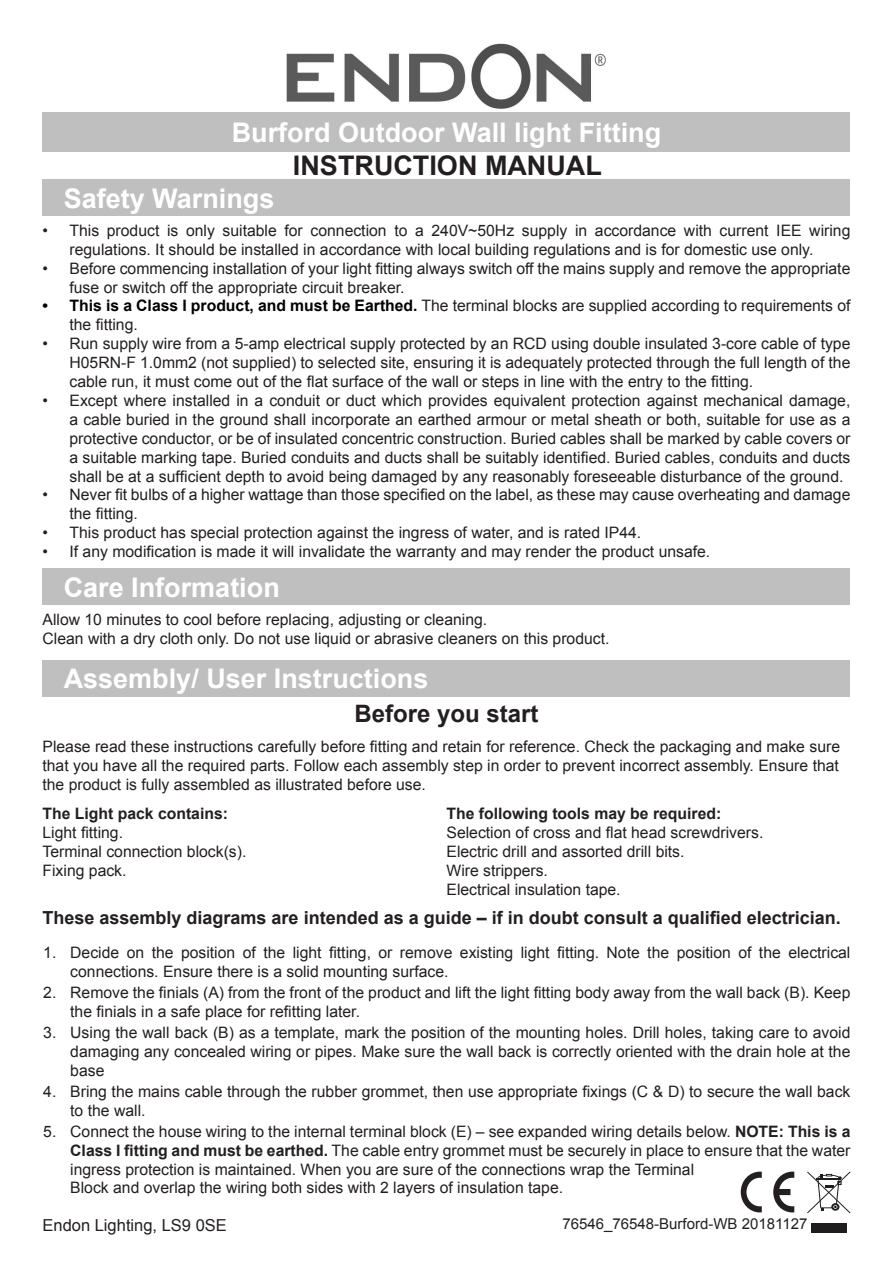
<style>
.page{position:relative;width:893px;height:1263px;background:#fff}
.page>*{position:absolute;margin:0;border:0;box-sizing:border-box;transform-origin:0 0}
.t1{font:700 27px "Arial";color:#fff}
.t2{font:700 27px "Arial";color:#231f20}
.t3{font:700 24px "Arial";color:#231f20}
.t4{font:700 18px "Arial";color:#231f20}
.t5{font:16.5px "Arial";color:#231f20}
.t6{font:15.75px/18.9px "Arial";color:#231f20}
.t7{font:700 15.75px "Arial";color:#231f20}
.t8{font:15px "Arial";color:#231f20}
.s1{font-weight:700;color:#000}
.s2{font-weight:700}
</style>
<div class="page">
<svg style="left:741px;top:1171px;width:21px;height:41px"></svg>
<svg style="left:773px;top:1171px;width:21px;height:41px"></svg>
<svg style="left:807px;top:1171px;width:43px;height:42px"></svg>
<div style="left:811px;top:1223px;width:36px;height:9px;background:#201d1e"></div>
<div style="left:43px;top:112px;width:807px;height:39px;background:#bfbfbf"></div>
<div style="left:43px;top:180px;width:807px;height:36px;background:#bfbfbf"></div>
<img style="left:286px;top:43px;width:320px;height:66px">
<div style="left:43px;top:660px;width:807px;height:36px;background:#bfbfbf"></div>
<div style="left:43px;top:569px;width:807px;height:36px;background:#bfbfbf"></div>
<p class="t1" style="left:232px;top:114px;width:431px">Burford Outdoor Wall light Fitting</p>
<p class="t1" style="left:64px;top:180px;width:212px">Safety Warnings</p>
<p class="t2" style="left:293px;top:148px;width:310px">INSTRUCTION MANUAL</p>
<p class="t6" style="left:70px;top:221px;width:782px;text-indent:-27px">• This product is only suitable for connection to a 240V~50Hz supply in accordance with current IEE wiring regulations. It should be installed in accordance with local building regulations and is for domestic use only.</p>
<p class="t6" style="left:70px;top:259px;width:782px;text-indent:-27px">• Before commencing installation of your light fitting always switch off the mains supply and remove the appropriate fuse or switch off the appropriate circuit breaker.</p>
<p class="t6" style="left:70px;top:297px;width:782px;text-indent:-27px"><span class="s1">• This is a Class I product, and must be Earthed.</span> The terminal blocks are supplied according to requirements of the fitting.</p>
<p class="t6" style="left:70px;top:334px;width:782px;text-align:justify;text-indent:-27px">• Run supply wire from a 5-amp electrical supply protected by an RCD using double insulated 3-core cable of type H05RN-F 1.0mm2 (not supplied) to selected site, ensuring it is adequately protected through the full length of the cable run, it must come out of the flat surface of the wall or steps in line with the entry to the fitting.</p>
<p class="t6" style="left:70px;top:391px;width:782px;text-align:justify;text-indent:-27px">• Except where installed in a conduit or duct which provides equivalent protection against mechanical damage, a cable buried in the ground shall incorporate an earthed armour or metal sheath or both, suitable for use as a protective conductor, or be of insulated concentric construction. Buried cables shall be marked by cable covers or a suitable marking tape. Buried conduits and ducts shall be suitably identified. Buried cables, conduits and ducts shall be at a sufficient depth to avoid being damaged by any reasonably foreseeable disturbance of the ground.</p>
<p class="t6" style="left:70px;top:486px;width:782px;text-indent:-27px">• Never fit bulbs of a higher wattage than those specified on the label, as these may cause overheating and damage the fitting.</p>
<p class="t6" style="left:43px;top:523px;width:600px">• This product has special protection against the ingress of water, and is rated IP44.</p>
<p class="t6" style="left:43px;top:542px;width:669px">• If any modification is made it will invalidate the warranty and may render the product unsafe.</p>
<p class="t1" style="left:64px;top:569px;width:218px">Care Information</p>
<p class="t6" style="left:43px;top:610px;width:446px">Allow 10 minutes to cool before replacing, adjusting or cleaning.</p>
<p class="t6" style="left:43px;top:629px;width:568px">Clean with a dry cloth only. Do not use liquid or abrasive cleaners on this product.</p>
<p class="t1" style="left:64px;top:661px;width:366px">Assembly/ User Instructions</p>
<p class="t3" style="left:354px;top:698px;width:186px">Before you start</p>
<p class="t6" style="left:43px;top:737px;width:799px;text-align:justify">Please read these instructions carefully before fitting and retain for reference. Check the packaging and make sure that you have all the required parts. Follow each assembly step in order to prevent incorrect assembly. Ensure that the product is fully assembled as illustrated before use.</p>
<p class="t7" style="left:43px;top:803px;width:187px">The Light pack contains:</p>
<p class="t6" style="left:43px;top:823px;width:82px">Light fitting.</p>
<p class="t6" style="left:43px;top:842px;width:205px">Terminal connection block(s).</p>
<p class="t6" style="left:43px;top:861px;width:86px">Fixing pack.</p>
<p class="t7" style="left:446px;top:803px;width:276px">The following tools may be required:</p>
<p class="t6" style="left:446px;top:823px;width:318px">Selection of cross and flat head screwdrivers.</p>
<p class="t6" style="left:446px;top:842px;width:240px">Electric drill and assorted drill bits.</p>
<p class="t6" style="left:446px;top:861px;width:103px">Wire strippers.</p>
<p class="t6" style="left:446px;top:880px;width:176px">Electrical insulation tape.</p>
<p class="t4" style="left:43px;top:905px;width:800px">These assembly diagrams are intended as a guide – if in doubt consult a qualified electrician.</p>
<p class="t6" style="left:70px;top:943px;width:782px;text-indent:-27px">1. Decide on the position of the light fitting, or remove existing light fitting. Note the position of the electrical connections. Ensure there is a solid mounting surface.</p>
<p class="t6" style="left:70px;top:983px;width:782px;text-indent:-27px">2. Remove the finials (A) from the front of the product and lift the light fitting body away from the wall back (B). Keep the finials in a safe place for refitting later.</p>
<p class="t6" style="left:70px;top:1023px;width:782px;text-align:justify;text-indent:-27px">3. Using the wall back (B) as a template, mark the position of the mounting holes. Drill holes, taking care to avoid damaging any concealed wiring or pipes. Make sure the wall back is correctly oriented with the drain hole at the base</p>
<p class="t6" style="left:70px;top:1082px;width:782px;text-indent:-27px">4. Bring the mains cable through the rubber grommet, then use appropriate fixings (C &amp; D) to secure the wall back to the wall.</p>
<p class="t6" style="left:70px;top:1122px;width:782px;text-indent:-27px">5. Connect the house wiring to the internal terminal block (E) – see expanded wiring details below. <span class="s2">NOTE: This is a Class I fitting and must be earthed.</span> The cable entry grommet must be securely in place to ensure that the water ingress protection is maintained. When you are sure of the connections wrap the Terminal<br>Block and overlap the wiring both sides with 2 layers of insulation tape.</p>
<p class="t5" style="left:43px;top:1214px;width:186px">Endon Lighting, LS9 0SE</p>
<p class="t8" style="left:562px;top:1214px;width:246px">76546_76548-Burford-WB 20181127</p>
</div>
